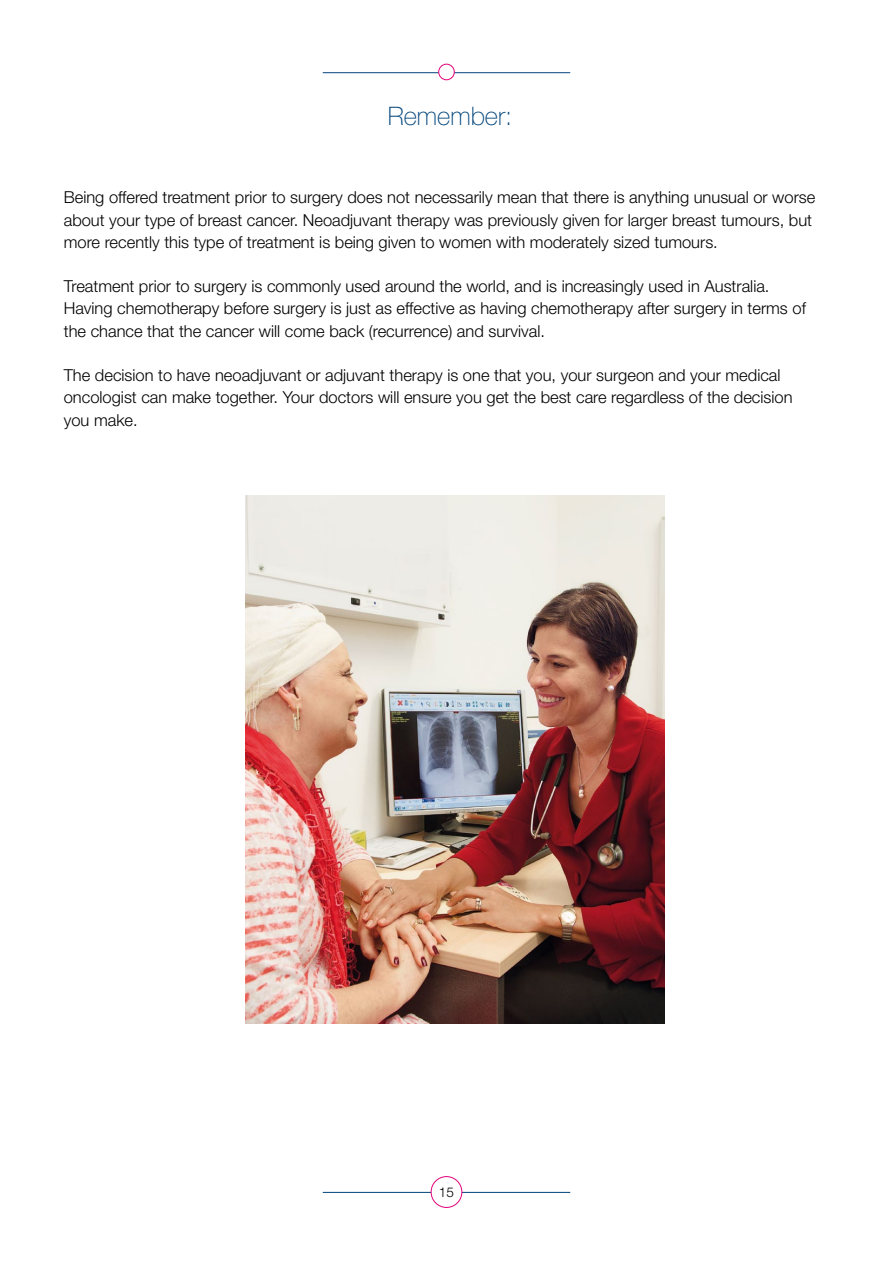
<style>
.page{position:relative;width:893px;height:1263px;background:#fff}
.page>*{position:absolute;margin:0;border:0;box-sizing:border-box;transform-origin:0 0}
.t1{font:100 25.5px "Helvetica Neue LT Std";color:#00447a}
.t2{font:300 16.5px/22.5px "Helvetica Neue LT Std";color:#000}
.t3{font:300 13.5px "Helvetica Neue LT Std";color:#000}
</style>
<div class="page">
<hr style="left:323px;top:1192px;width:247px;height:1px;background:#00447a">
<hr style="left:323px;top:72px;width:247px;height:1px;background:#00447a">
<div style="left:431px;top:1176px;width:31px;height:31px;background:#fff;border-radius:50%"></div>
<div style="left:431px;top:1176px;width:31px;height:32px;border:1px solid #e2007a;border-radius:50%"></div>
<div style="left:439px;top:64px;width:15px;height:16px;background:#fff;border-radius:50%"></div>
<div style="left:438px;top:64px;width:17px;height:16px;border:1px solid #e2007a;border-radius:50%"></div>
<img style="left:246px;top:496px;width:418px;height:527px">
<h1 class="t1" style="left:388px;top:101px;width:126px">Remember:</h1>
<p class="t2" style="left:64px;top:186px;width:753px">Being offered treatment prior to surgery does not necessarily mean that there is anything unusual or worse about your type of breast cancer. Neoadjuvant therapy was previously given for larger breast tumours, but more recently this type of treatment is being given to women with moderately sized tumours.</p>
<p class="t2" style="left:64px;top:274px;width:744px">Treatment prior to surgery is commonly used around the world, and is increasingly used in Australia.<br>Having chemotherapy before surgery is just as effective as having chemotherapy after surgery in terms of the chance that the cancer will come back (recurrence) and survival.</p>
<p class="t2" style="left:64px;top:363px;width:730px">The decision to have neoadjuvant or adjuvant therapy is one that you, your surgeon and your medical oncologist can make together. Your doctors will ensure you get the best care regardless of the decision you make.</p>
<p class="t3" style="left:439px;top:1183px;width:17px">15</p>
</div>
